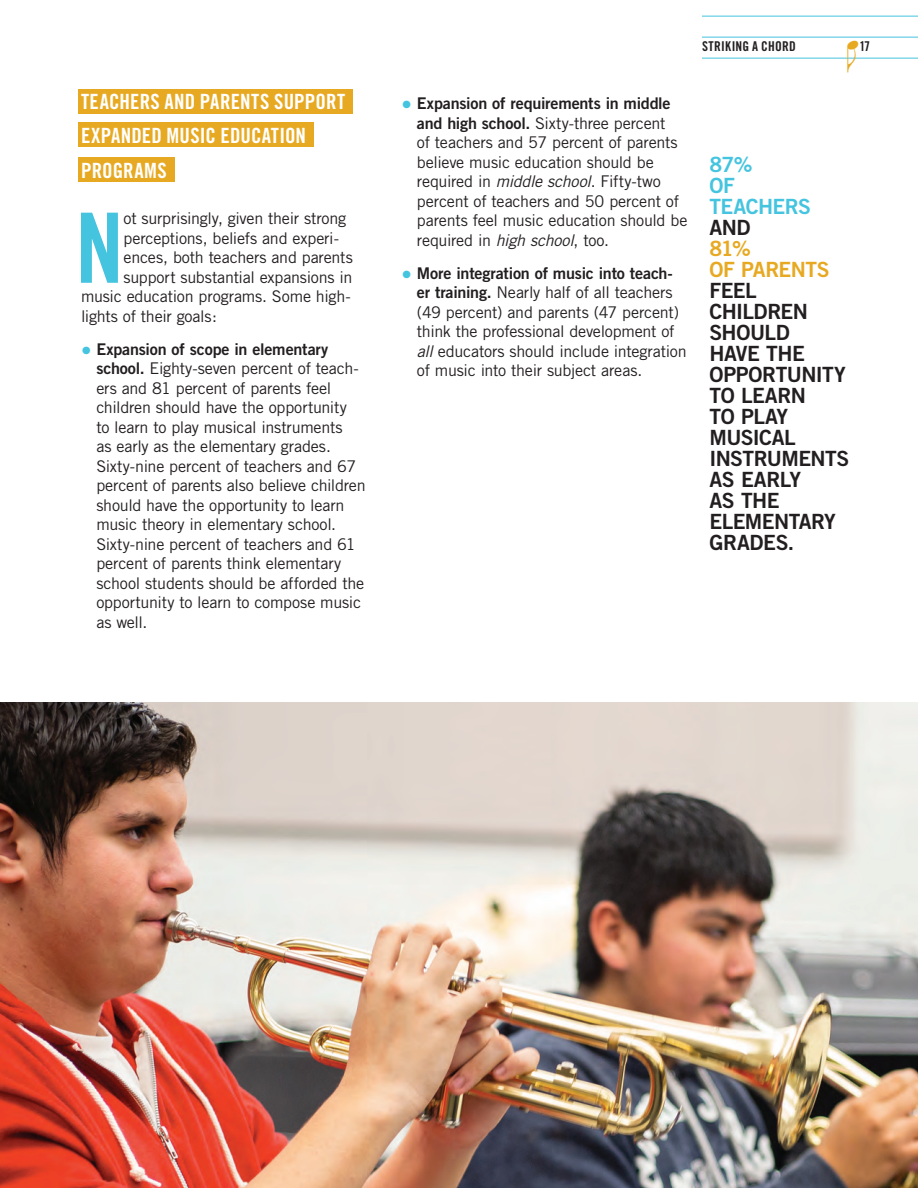
<style>
.page{position:relative;width:918px;height:1188px;background:#fff}
.page>*{position:absolute;margin:0;border:0;box-sizing:border-box;transform-origin:0 0}
.t1{font:97.2px "Trade Gothic Bold Cond Twenty";color:#45c4df}
.t2{font:39px "Doremi";color:#e7a921}
.t3{font:21px/21px "Trade Gothic Bold Two";letter-spacing:-.025em;color:#231f20}
.t4{font:21px/34.5px "Trade Gothic Bold Cond Twenty";letter-spacing:.01em;color:#fff}
.t5{font:21px/21px "Trade Gothic Bold Two";letter-spacing:-.03em;color:#45c4df}
.t6{font:21px/21px "Trade Gothic Bold Two";letter-spacing:-.025em;color:#e7a921}
.t7{font:16.2px/19.5px "Trade Gothic";letter-spacing:-.015em;color:#231f20}
.t8{font:16.2px "Trade Gothic Bold Two";letter-spacing:-.015em;color:#231f20}
.t9{font:13.5px "Trade Gothic Bold Cond Twenty";letter-spacing:.015em;color:#231f20}
.s1{font-family:"Trade Gothic";font-size:21px;color:#45c4df}
.s2{font-family:"Trade Gothic Bold Two"}
.s3{font-family:"Trade Gothic LT Pro";font-style:italic}
</style>
<div class="page">
<hr style="left:702px;top:16px;width:216px;height:1px;background:#45c4df">
<hr style="left:702px;top:37px;width:216px;height:1px;background:#45c4df">
<hr style="left:702px;top:58px;width:216px;height:1px;background:#45c4df">
<img style="left:0;top:702px;width:918px;height:486px">
<div style="left:78px;top:157px;width:96px;height:25px;background:#e7a921"></div>
<div style="left:78px;top:123px;width:236px;height:24px;background:#e7a921"></div>
<div style="left:78px;top:89px;width:275px;height:25px;background:#e7a921"></div>
<p class="t4" style="left:81px;top:84px;width:266px">TEACHERS AND PARENTS SUPPORT<br>EXPANDED MUSIC EDUCATION<br>PROGRAMS</p>
<h1 class="t1" style="left:75px;top:189px;width:50px">N</h1>
<p class="t7" style="left:124px;top:209px;width:224px">ot surprisingly, given their strong</p>
<p class="t7" style="left:124px;top:228px;width:217px">perceptions, beliefs and experi-</p>
<p class="t7" style="left:124px;top:248px;width:231px">ences, both teachers and parents</p>
<p class="t7" style="left:124px;top:267px;width:230px">support substantial expansions in</p>
<p class="t7" style="left:81px;top:287px;width:271px">music education programs. Some high-</p>
<p class="t7" style="left:81px;top:306px;width:137px">lights of their goals:</p>
<p class="t8" style="left:81px;top:339px;width:249px"><span class="s1">•</span> Expansion of scope in elementary</p>
<p class="t7" style="left:96px;top:359px;width:271px"><span class="s2">school.</span> Eighty-seven percent of teach&shy;ers and 81 percent of parents feel children should have the opportunity<br>to learn to play musical instruments<br>as early as the elementary grades.<br>Sixty-nine percent of teachers and 67 percent of parents also believe children should have the opportunity to learn music theory in elementary school.<br>Sixty-nine percent of teachers and 61 percent of parents think elementary school students should be afforded the opportunity to learn to compose music as well.</p>
<p class="t8" style="left:402px;top:93px;width:271px"><span class="s1">•</span> Expansion of requirements in middle</p>
<p class="t7" style="left:417px;top:113px;width:272px"><span class="s2">and high school.</span> Sixty-three percent<br>of teachers and 57 percent of parents believe music education should be required in <span class="s3">middle school</span>. Fifty-two percent of teachers and 50 percent of parents feel music education should be required in <span class="s3">high school</span>, too.</p>
<p class="t8" style="left:402px;top:263px;width:273px"><span class="s1">•</span> More integration of music into teach-</p>
<p class="t7" style="left:417px;top:282px;width:271px"><span class="s2">er training.</span> Nearly half of all teachers (49 percent) and parents (47 percent) think the professional development of <span class="s3">all</span> educators should include integration of music into their subject areas.</p>
<p class="t9" style="left:702px;top:38px;width:95px">STRIKING A CHORD</p>
<h2 class="t2" style="left:848px;top:9px;width:15px">E</h2>
<p class="t9" style="left:859px;top:38px;width:12px">17</p>
<p class="t5" style="left:710px;top:153px;width:103px">87%<br>OF<br>TEACHERS</p>
<p class="t3" style="left:710px;top:216px;width:43px">AND</p>
<p class="t6" style="left:710px;top:237px;width:122px">81%<br>OF PARENTS</p>
<p class="t3" style="left:710px;top:279px;width:141px">FEEL<br>CHILDREN<br>SHOULD<br>HAVE THE<br>OPPORTUNITY<br>TO LEARN<br>TO PLAY<br>MUSICAL<br>INSTRUMENTS<br>AS EARLY<br>AS THE<br>ELEMENTARY<br>GRADES.</p>
</div>
